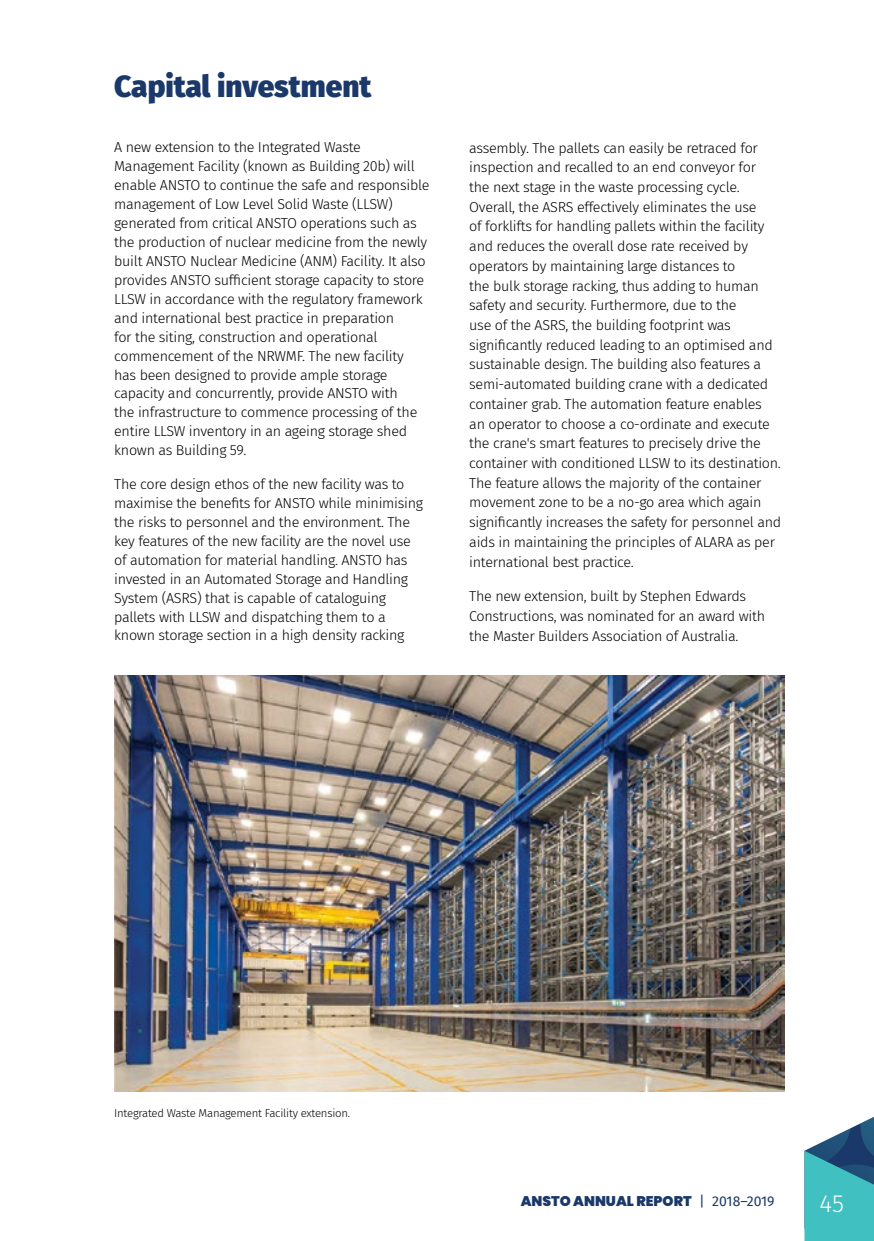
<style>
.page{position:relative;width:874px;height:1241px;background:#fff}
.page>*{position:absolute;margin:0;border:0;box-sizing:border-box;transform-origin:0 0}
.t1{font:900 29.75px "Fira Sans";color:#1a3869}
.t2{font:300 24.5px "Fira Sans";color:#fff}
.t3{font:300 14.35px/18.9px "Fira Sans";letter-spacing:-.02em;color:#000}
.t4{font:900 14px "Poppins";color:#1a3869}
.t5{font:300 11.38px "Fira Sans";letter-spacing:-.02em;color:#000}
.s1{font-family:"Fira Sans";font-weight:400}
</style>
<div class="page">
<svg style="left:804px;top:1117px;width:69px;height:123px;background:#51a7b3"></svg>
<img style="left:114px;top:675px;width:670px;height:416px">
<h1 class="t1" style="left:114px;top:60px;width:258px">Capital investment</h1>
<p class="t3" style="left:114px;top:138px;width:316px">A new extension to the Integrated Waste Management Facility (known as Building 20b) will enable ANSTO to continue the safe and responsible management of Low Level Solid Waste (LLSW) generated from critical ANSTO operations such as the production of nuclear medicine from the newly built ANSTO Nuclear Medicine (ANM) Facility. It also provides ANSTO sufficient storage capacity to store LLSW in accordance with the regulatory framework and international best practice in preparation<br>for the siting, construction and operational commencement of the NRWMF. The new facility<br>has been designed to provide ample storage capacity and concurrently, provide ANSTO with<br>the infrastructure to commence processing of the entire LLSW inventory in an ageing storage shed known as Building 59.</p>
<p class="t3" style="left:114px;top:474px;width:310px">The core design ethos of the new facility was to maximise the benefits for ANSTO while minimising the risks to personnel and the environment. The key features of the new facility are the novel use of automation for material handling. ANSTO has invested in an Automated Storage and Handling System (ASRS) that is capable of cataloguing pallets with LLSW and dispatching them to a known storage section in a high density racking</p>
<p class="t3" style="left:469px;top:137px;width:313px;line-height:19.8px">assembly. The pallets can easily be retraced for inspection and recalled to an end conveyor for<br>the next stage in the waste processing cycle.<br>Overall, the ASRS effectively eliminates the use<br>of forklifts for handling pallets within the facility and reduces the overall dose rate received by operators by maintaining large distances to<br>the bulk storage racking, thus adding to human safety and security. Furthermore, due to the<br>use of the ASRS, the building footprint was significantly reduced leading to an optimised and sustainable design. The building also features a semi-automated building crane with a dedicated container grab. The automation feature enables<br>an operator to choose a co-ordinate and execute the crane's smart features to precisely drive the container with conditioned LLSW to its destination.<br>The feature allows the majority of the container movement zone to be a no-go area which again significantly increases the safety for personnel and aids in maintaining the principles of ALARA as per international best practice.</p>
<p class="t3" style="left:469px;top:586px;width:297px;line-height:19.8px">The new extension, built by Stephen Edwards<br>Constructions, was nominated for an award with the Master Builders Association of Australia.</p>
<p class="t5" style="left:114px;top:1104px;width:237px">Integrated Waste Management Facility extension.</p>
<p class="t4" style="left:520px;top:1192px;width:255px">ANSTO ANNUAL REPORT <span class="s1">| 2018–2019</span></p>
<h2 class="t2" style="left:819px;top:1186px;width:26px">45</h2>
</div>
